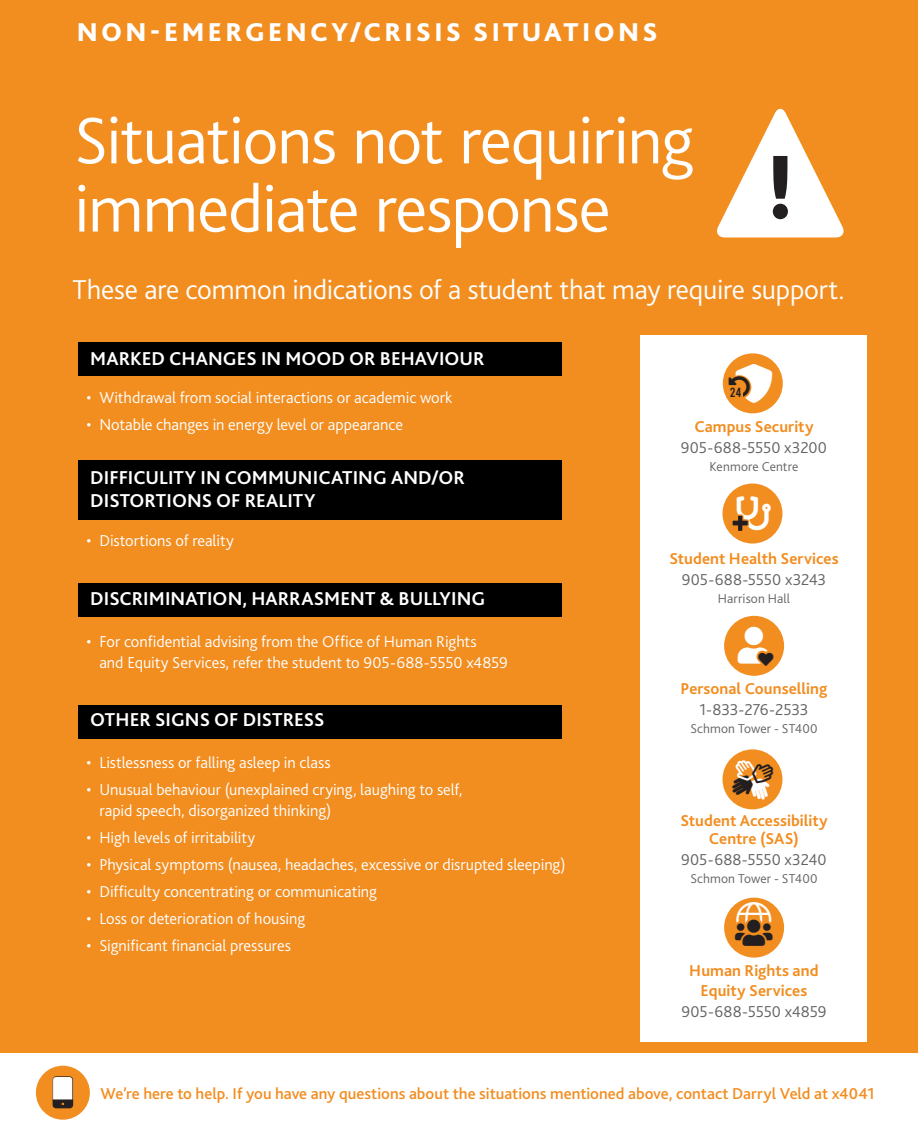
<style>
.page{position:relative;width:918px;height:1134px;background:#fff}
.page>*{position:absolute;margin:0;border:0;box-sizing:border-box;transform-origin:0 0}
.t1{font:800 94.5px "Bliss 2";color:#231f20}
.t2{font:300 69px/68.2px "Bliss 2";letter-spacing:-.02em;color:#fff}
.t3{font:300 28.5px "Bliss 2";letter-spacing:-.01em;color:#fff}
.t4{font:800 27px "Bliss 2";letter-spacing:.125em;color:#fff}
.t5{font:700 19.5px/23.2px "Bliss 2";letter-spacing:.005em;color:#fff}
.t6{font:300 16.5px/21px "Bliss 2";letter-spacing:-.005em;color:#fff}
.t7{font:700 16.5px/18px "Bliss 2";color:#f28d20;text-align:center}
.t8{font:500 16.5px "Bliss 2";color:#f28d20}
.t9{font:300 16.5px "Bliss 2";letter-spacing:-.005em;color:#636366}
.t10{font:300 13.5px "Bliss 2";letter-spacing:.01em;color:#636366}
.t11{font:13.2px "Bebas";color:#231f20}
</style>
<div class="page">
<div style="left:0;top:0;width:918px;height:1052px;background:#f28d20"></div>
<div style="left:641px;top:335px;width:226px;height:706px;background:#fff"></div>
<div style="left:724px;top:616px;width:60px;height:60px;background:#f28d20;border-radius:50%"></div>
<div style="left:723px;top:484px;width:59px;height:60px;background:#f28d20;border-radius:50%"></div>
<div style="left:723px;top:353px;width:60px;height:60px;background:#f28d20;border-radius:50%"></div>
<div style="left:36px;top:1066px;width:54px;height:54px;background:#f28d20;border-radius:50%"></div>
<svg style="left:717px;top:108px;width:127px;height:129px"></svg>
<div style="left:78px;top:460px;width:484px;height:60px;background:#000"></div>
<div style="left:723px;top:749px;width:59px;height:60px;background:#f28d20;border-radius:50%"></div>
<div style="left:724px;top:898px;width:60px;height:60px;background:#f28d20;border-radius:50%"></div>
<div style="left:78px;top:705px;width:484px;height:34px;background:#000"></div>
<div style="left:78px;top:343px;width:484px;height:33px;background:#000"></div>
<div style="left:78px;top:583px;width:484px;height:34px;background:#000"></div>
<svg style="left:732px;top:515px;width:16px;height:16px"></svg>
<svg style="left:729px;top:756px;width:48px;height:46px"></svg>
<h3 class="t4" style="left:77px;top:15px;width:582px">NON-EMERGENCY/CRISIS SITUATIONS</h3>
<h2 class="t2" style="left:74px;top:105px;width:621px">Situations not requiring immediate response</h2>
<h1 class="t1" style="left:768px;top:128px;width:27px">!</h1>
<h3 class="t3" style="left:72px;top:272px;width:774px">These are common indications of a student that may require support.</h3>
<p class="t5" style="left:90px;top:347px;width:396px">MARKED CHANGES IN MOOD OR BEHAVIOUR</p>
<p class="t6" style="left:86px;top:387px;width:367px">• Withdrawal from social interactions or academic work</p>
<p class="t6" style="left:86px;top:414px;width:318px">• Notable changes in energy level or appearance</p>
<p class="t5" style="left:90px;top:466px;width:376px">DIFFICULITY IN COMMUNICATING AND/OR<br>DISTORTIONS OF REALITY</p>
<p class="t6" style="left:86px;top:529px;width:149px">• Distortions of reality</p>
<p class="t5" style="left:90px;top:587px;width:396px">DISCRIMINATION, HARRASMENT &amp; BULLYING</p>
<p class="t6" style="left:99px;top:630px;width:410px;text-indent:-13px">• For confidential advising from the Office of Human Rights<br>and Equity Services, refer the student to 905-688-5550 x4859</p>
<p class="t5" style="left:90px;top:708px;width:236px">OTHER SIGNS OF DISTRESS</p>
<p class="t6" style="left:86px;top:751px;width:246px">• Listlessness or falling asleep in class</p>
<p class="t6" style="left:99px;top:778px;width:365px;text-indent:-13px">• Unusual behaviour (unexplained crying, laughing to self, rapid speech, disorganized thinking)</p>
<p class="t6" style="left:86px;top:826px;width:170px">• High levels of irritability</p>
<p class="t6" style="left:86px;top:853px;width:481px">• Physical symptoms (nausea, headaches, excessive or disrupted sleeping)</p>
<p class="t6" style="left:86px;top:880px;width:292px">• Difficulty concentrating or communicating</p>
<p class="t6" style="left:86px;top:907px;width:220px">• Loss or deterioration of housing</p>
<p class="t6" style="left:86px;top:934px;width:206px">• Significant financial pressures</p>
<p class="t11" style="left:730px;top:386px;width:13px">24</p>
<p class="t7" style="left:694px;top:417px;width:121px">Campus Security</p>
<p class="t9" style="left:681px;top:437px;width:148px">905-688-5550 x3200</p>
<p class="t10" style="left:710px;top:458px;width:90px">Kenmore Centre</p>
<p class="t7" style="left:669px;top:549px;width:171px">Student Health Services</p>
<p class="t9" style="left:682px;top:570px;width:146px">905-688-5550 x3243</p>
<p class="t10" style="left:718px;top:590px;width:74px">Harrison Hall</p>
<p class="t7" style="left:681px;top:679px;width:148px">Personal Counselling</p>
<p class="t9" style="left:699px;top:699px;width:111px">1-833-276-2533</p>
<p class="t10" style="left:690px;top:720px;width:129px">Schmon Tower - ST400</p>
<p class="t7" style="left:680px;top:811px;width:149px">Student Accessibility<br>Centre (SAS)</p>
<p class="t9" style="left:681px;top:849px;width:147px">905-688-5550 x3240</p>
<p class="t10" style="left:690px;top:870px;width:129px">Schmon Tower - ST400</p>
<p class="t7" style="left:689px;top:961px;width:131px;line-height:19.5px">Human Rights and<br>Equity Services</p>
<p class="t9" style="left:681px;top:1001px;width:147px">905-688-5550 x4859</p>
<p class="t8" style="left:101px;top:1083px;width:775px">We’re here to help. If you have any questions about the situations mentioned above, contact Darryl Veld at x4041</p>
</div>
